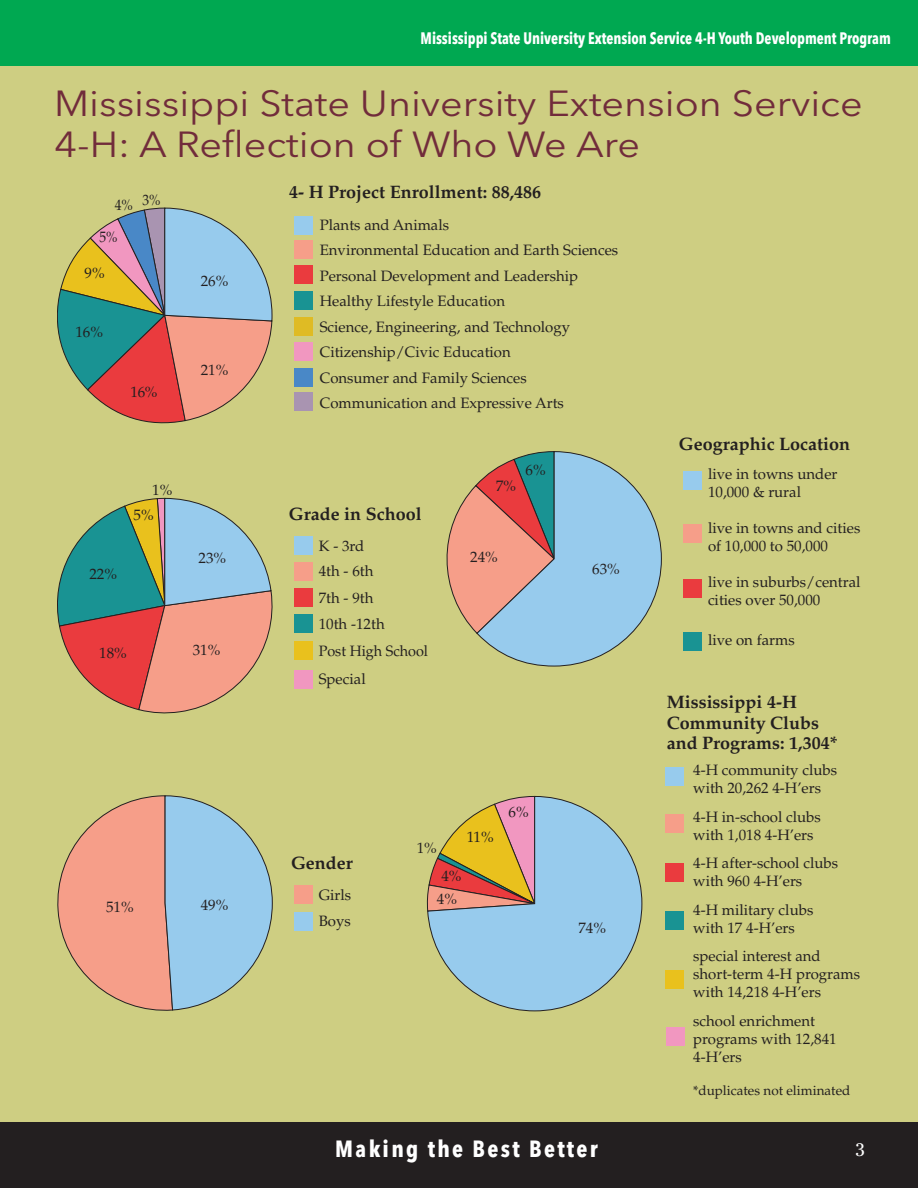
<style>
.page{position:relative;width:918px;height:1188px;background:#fff}
.page>*{position:absolute;margin:0;border:0;box-sizing:border-box;transform-origin:0 0}
.t1{font:36px/41.2px "Avenir Next";color:#712c3b;scale:1.1 1}
.t2{font:700 23.25px "Avenir Next Condensed";letter-spacing:.1em;color:#fff}
.t3{font:700 18px/20.2px "Palatino LT Std";color:#231f20}
.t4{font:18px "Cheltenham Std";color:#fff}
.t5{font:700 16.5px "Avenir Next Condensed";color:#fff;scale:.9 1}
.t6{font:15px/18px "Palatino LT Std";color:#231f20}
.t7{font:15px/28.5px "Palatino LT Std";color:#231f20;scale:.96 1}
.t8{font:15px "Palatino LT Std";color:#231f20;scale:.9 1}
.t9{font:13.5px "Palatino LT Std";color:#231f20}
</style>
<div class="page">
<div style="left:0;top:66px;width:918px;height:1122px;background:#cece82"></div>
<div style="left:0;top:0;width:918px;height:66px;background:#00a851"></div>
<div style="left:0;top:1122px;width:918px;height:66px;background:#231f20"></div>
<svg style="left:57px;top:208px;width:216px;height:216px"></svg>
<div style="left:294px;top:240px;width:19px;height:19px;background:#f69e89"></div>
<div style="left:294px;top:265px;width:19px;height:19px;background:#ea3b3e"></div>
<div style="left:294px;top:291px;width:19px;height:19px;background:#199393"></div>
<div style="left:294px;top:317px;width:19px;height:19px;background:#dfbb24"></div>
<div style="left:294px;top:216px;width:19px;height:19px;background:#97cbed"></div>
<div style="left:294px;top:368px;width:19px;height:19px;background:#4988c7"></div>
<div style="left:294px;top:393px;width:19px;height:18px;background:#a994b1"></div>
<div style="left:294px;top:342px;width:19px;height:19px;background:#f197c0"></div>
<svg style="left:57px;top:795px;width:216px;height:216px"></svg>
<div style="left:294px;top:886px;width:19px;height:18px;background:#f69e89"></div>
<div style="left:294px;top:912px;width:19px;height:18px;background:#97cbed"></div>
<div style="left:665px;top:814px;width:19px;height:19px;background:#f69e89"></div>
<div style="left:665px;top:863px;width:19px;height:18px;background:#ea3b3e"></div>
<div style="left:665px;top:911px;width:19px;height:19px;background:#199393"></div>
<div style="left:665px;top:970px;width:19px;height:19px;background:#e9c11d"></div>
<div style="left:665px;top:767px;width:19px;height:19px;background:#97cbed"></div>
<svg style="left:57px;top:498px;width:216px;height:216px"></svg>
<div style="left:294px;top:562px;width:19px;height:19px;background:#f69e89"></div>
<div style="left:294px;top:588px;width:19px;height:19px;background:#ea3b3e"></div>
<div style="left:294px;top:614px;width:19px;height:19px;background:#199393"></div>
<div style="left:294px;top:642px;width:19px;height:18px;background:#e9c11d"></div>
<div style="left:294px;top:536px;width:19px;height:19px;background:#97cbed"></div>
<div style="left:294px;top:670px;width:19px;height:19px;background:#f197c0"></div>
<div style="left:683px;top:524px;width:19px;height:19px;background:#f69e89"></div>
<div style="left:683px;top:579px;width:19px;height:19px;background:#ea3b3e"></div>
<div style="left:683px;top:632px;width:19px;height:19px;background:#199393"></div>
<div style="left:683px;top:472px;width:19px;height:18px;background:#97cbed"></div>
<svg style="left:427px;top:796px;width:216px;height:216px"></svg>
<div style="left:666px;top:1027px;width:18px;height:19px;background:#f197c0"></div>
<svg style="left:446px;top:451px;width:216px;height:216px"></svg>
<p class="t5" style="left:421px;top:28px;width:524px">Mississippi State University Extension Service 4-H Youth Development Program</p>
<h1 class="t1" style="left:54px;top:81px;width:737px">Mississippi State University Extension Service<br>4-H: A Reflection of Who We Are</h1>
<p class="t8" style="left:115px;top:199px;width:22px">4%</p>
<p class="t8" style="left:99px;top:232px;width:22px">5%</p>
<p class="t6" style="left:85px;top:266px;width:22px">9%</p>
<p class="t8" style="left:142px;top:194px;width:22px">3%</p>
<p class="t6" style="left:75px;top:324px;width:29px">16%</p>
<p class="t6" style="left:130px;top:385px;width:29px">16%</p>
<p class="t6" style="left:201px;top:273px;width:29px">26%</p>
<p class="t6" style="left:201px;top:362px;width:29px">21%</p>
<p class="t6" style="left:134px;top:478px;width:40px;line-height:25.8px;text-indent:19px">1%<br>5%</p>
<p class="t6" style="left:89px;top:566px;width:29px">22%</p>
<p class="t6" style="left:199px;top:551px;width:29px">23%</p>
<p class="t6" style="left:99px;top:645px;width:29px">18%</p>
<p class="t6" style="left:193px;top:642px;width:29px">31%</p>
<p class="t6" style="left:106px;top:900px;width:29px">51%</p>
<p class="t6" style="left:201px;top:897px;width:29px">49%</p>
<p class="t3" style="left:289px;top:184px;width:253px">4- H Project Enrollment: 88,486</p>
<p class="t6" style="left:320px;top:214px;width:300px;line-height:25.5px">Plants and Animals<br>Environmental Education and Earth Sciences Personal Development and Leadership Healthy Lifestyle Education<br>Science, Engineering, and Technology Citizenship/Civic Education<br>Consumer and Family Sciences Communication and Expressive Arts</p>
<p class="t3" style="left:289px;top:506px;width:134px">Grade in School</p>
<p class="t6" style="left:319px;top:535px;width:56px;line-height:25.5px">K - 3rd<br>4th - 6th</p>
<p class="t6" style="left:319px;top:587px;width:67px;line-height:25.5px">7th - 9th<br>10th -12th</p>
<p class="t7" style="left:319px;top:638px;width:115px">Post High School<br>Special</p>
<p class="t6" style="left:526px;top:463px;width:22px">6%</p>
<p class="t6" style="left:470px;top:550px;width:29px">24%</p>
<p class="t6" style="left:592px;top:562px;width:29px">63%</p>
<p class="t3" style="left:291px;top:855px;width:63px">Gender</p>
<p class="t6" style="left:319px;top:884px;width:34px;line-height:25.5px">Girls<br>Boys</p>
<p class="t6" style="left:417px;top:841px;width:22px">1%</p>
<p class="t6" style="left:467px;top:829px;width:28px">11%</p>
<p class="t6" style="left:441px;top:868px;width:22px">4%</p>
<p class="t6" style="left:437px;top:891px;width:22px">4%</p>
<p class="t6" style="left:509px;top:805px;width:22px">6%</p>
<p class="t6" style="left:578px;top:921px;width:29px">74%</p>
<h2 class="t2" style="left:335px;top:1134px;width:264px">Making the Best Better</h2>
<p class="t3" style="left:679px;top:435px;width:173px">Geographic Location</p>
<p class="t6" style="left:708px;top:466px;width:131px">live in towns under<br>10,000 &amp; rural</p>
<p class="t6" style="left:708px;top:520px;width:154px">live in towns and cities of 10,000 to 50,000</p>
<p class="t6" style="left:708px;top:574px;width:154px">live in suburbs/central cities over 50,000</p>
<p class="t6" style="left:708px;top:633px;width:88px">live on farms</p>
<p class="t3" style="left:667px;top:694px;width:172px">Mississippi 4-H<br>Community Clubs and Programs: 1,304*</p>
<p class="t6" style="left:693px;top:763px;width:145px">4-H community clubs with 20,262 4-H’ers</p>
<p class="t6" style="left:693px;top:810px;width:129px">4-H in-school clubs with 1,018 4-H’ers</p>
<p class="t6" style="left:693px;top:856px;width:146px">4-H after-school clubs with 960 4-H’ers</p>
<p class="t6" style="left:693px;top:903px;width:122px">4-H military clubs with 17 4-H’ers</p>
<p class="t6" style="left:693px;top:949px;width:169px">special interest and short-term 4-H programs with 14,218 4-H’ers</p>
<p class="t6" style="left:693px;top:1014px;width:145px">school enrichment programs with 12,841<br>4-H’ers</p>
<p class="t9" style="left:693px;top:1085px;width:159px">*duplicates not eliminated</p>
<p class="t4" style="left:855px;top:1139px;width:11px">3</p>
</div>
